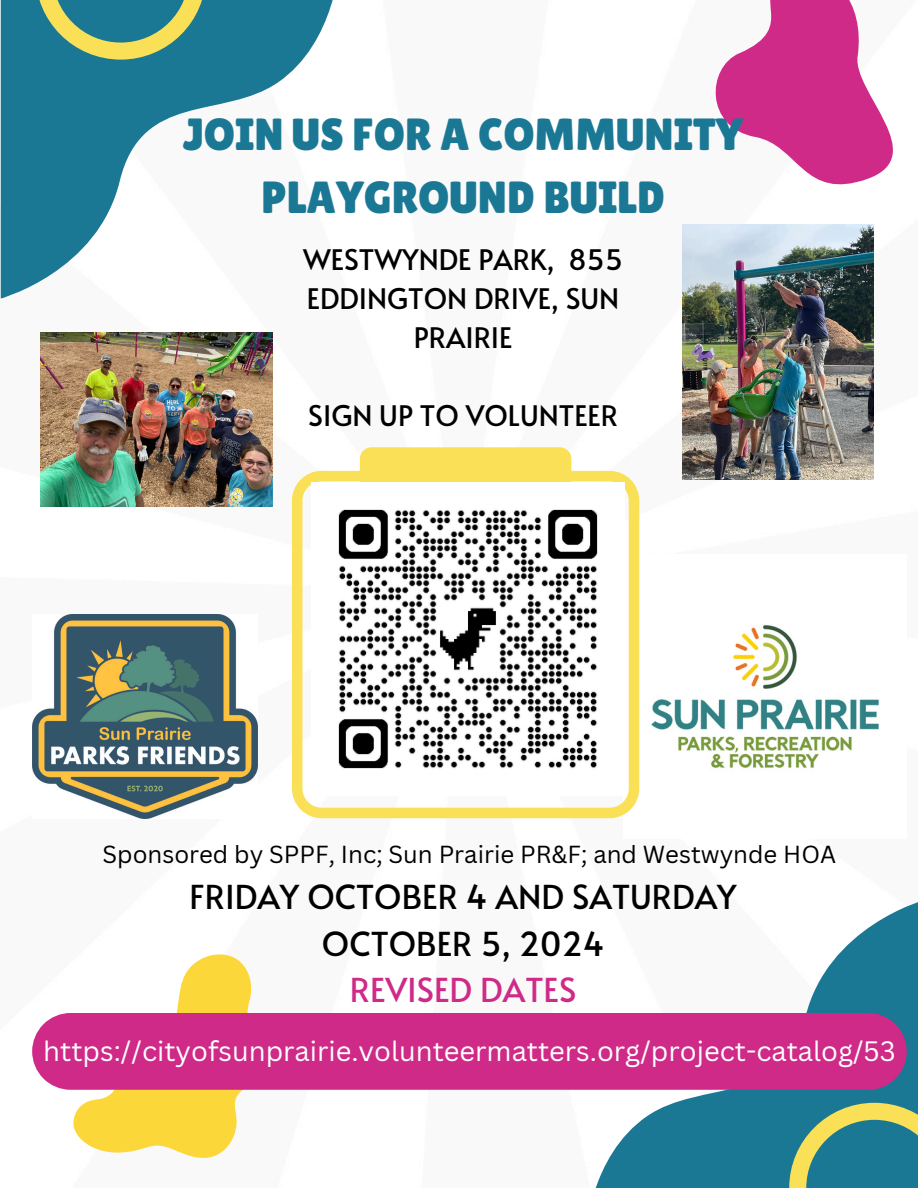
<style>
.page{position:relative;width:918px;height:1188px;background:#fff}
.page>*{position:absolute;margin:0;border:0;box-sizing:border-box;transform-origin:0 0}
.t1{font:45px/63px "Lilita One";color:#1b7895;text-align:center}
.t2{font:33px/46.2px "Alata";color:#000;text-align:center}
.t3{font:28.2px/38.8px "Alata";color:#000;text-align:center}
.t4{font:27.3px "Canva Sans";color:#fff}
.t5{font:24px "Canva Sans";color:#000}
.s1{color:#cf2a88}
</style>
<div class="page">
<svg style="left:595px;top:902px;width:323px;height:286px"></svg>
<svg style="left:73px;top:954px;width:179px;height:204px"></svg>
<div style="left:32px;top:1013px;width:875px;height:77px;background:#cf2a88"></div>
<img style="left:639px;top:555px;width:240px;height:237px">
<svg style="left:292px;top:471px;width:347px;height:347px;fill:#fae056"></svg>
<div style="left:360px;top:447px;width:211px;height:50px;background:#fae056;border-radius:12px"></div>
<svg style="left:1px;top:0;width:332px;height:299px"></svg>
<svg style="left:715px;top:0;width:178px;height:185px"></svg>
<svg style="left:36px;top:0;width:169px;height:59px;background:#629980"></svg>
<svg style="left:789px;top:1103px;width:129px;height:85px;background:#549284"></svg>
<img style="left:32px;top:615px;width:225px;height:203px">
<img style="left:683px;top:224px;width:191px;height:256px">
<img style="left:40px;top:333px;width:232px;height:173px">
<img style="left:312px;top:483px;width:313px;height:313px">
<p class="t1" style="left:183px;top:103px;width:562px">JOIN US FOR A COMMUNITY<br>PLAYGROUND BUILD</p>
<p class="t3" style="left:303px;top:239px;width:321px">WESTWYNDE PARK, 855<br>EDDINGTON DRIVE, SUN<br>PRAIRIE</p>
<p class="t3" style="left:308px;top:395px;width:311px">SIGN UP TO VOLUNTEER</p>
<p class="t5" style="left:103px;top:837px;width:735px">Sponsored by SPPF, Inc; Sun Prairie PR&amp;F; and Westwynde HOA</p>
<h3 class="t2" style="left:190px;top:873px;width:549px">FRIDAY OCTOBER 4 AND SATURDAY<br>OCTOBER 5, 2024<br><span class="s1">REVISED DATES</span></h3>
<p class="t4" style="left:43px;top:1032px;width:854px">https://cityofsunprairie.volunteermatters.org/project-catalog/53</p>
</div>
